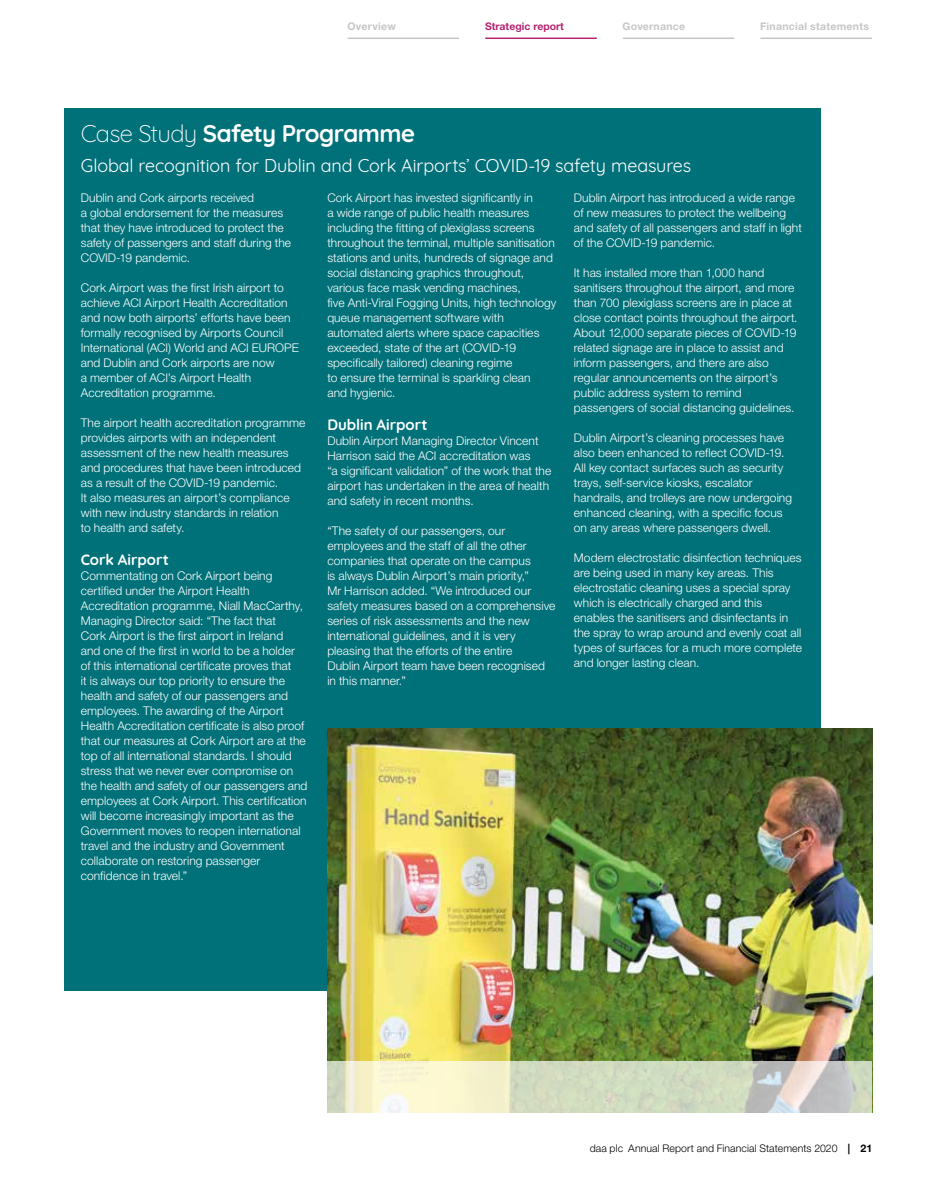
<style>
.page{position:relative;width:936px;height:1191px;background:#fff}
.page>*{position:absolute;margin:0;border:0;box-sizing:border-box;transform-origin:0 0}
.t1{font:700 24px "Quicksand";letter-spacing:-.035em;color:#fff}
.t2{font:18px "Quicksand";letter-spacing:-.005em;color:#fff}
.t3{font:700 15px "Quicksand";color:#fff}
.t4{font:300 12px/15px "Helvetica Neue LT Std";letter-spacing:.005em;color:#fff}
.t5{font:300 10.5px "Helvetica Neue LT Std";letter-spacing:.01em;color:#000}
.t6{font:700 10.5px "Helvetica Neue LT Std";letter-spacing:.025em;color:#c6c6c6}
.t7{font:700 10.5px "Helvetica Neue LT Std";color:#b32572}
.s1{font-weight:300}
.s2{font-weight:700}
</style>
<div class="page">
<hr style="left:348px;top:38px;width:110px;height:1px;background:#c6c6c6">
<hr style="left:485px;top:38px;width:111px;height:1px;background:#b32572">
<hr style="left:623px;top:38px;width:110px;height:1px;background:#c6c6c6">
<hr style="left:760px;top:38px;width:111px;height:1px;background:#c6c6c6">
<div style="left:64px;top:108px;width:756px;height:883px;background:#007179"></div>
<img style="left:327px;top:728px;width:545px;height:384px">
<svg style="left:327px;top:1061px;width:544px;height:51px;background:#dbdfc6"></svg>
<p class="t6" style="left:347px;top:20px;width:50px">Overview</p>
<p class="t7" style="left:485px;top:20px;width:80px">Strategic report</p>
<p class="t6" style="left:622px;top:20px;width:64px">Governance</p>
<p class="t6" style="left:760px;top:20px;width:110px">Financial statements</p>
<h1 class="t1" style="left:81px;top:114px;width:336px"><span class="s1">Case Study</span> Safety Programme</h1>
<h2 class="t2" style="left:81px;top:152px;width:612px">Global recognition for Dublin and Cork Airports’ COVID-19 safety measures</h2>
<p class="t4" style="left:81px;top:190px;width:212px">Dublin and Cork airports received<br>a global endorsement for the measures that they have introduced to protect the safety of passengers and staff during the COVID-19 pandemic.</p>
<p class="t4" style="left:81px;top:280px;width:219px">Cork Airport was the first Irish airport to achieve ACI Airport Health Accreditation and now both airports’ efforts have been formally recognised by Airports Council International (ACI) World and ACI EUROPE and Dublin and Cork airports are now<br>a member of ACI’s Airport Health Accreditation programme.</p>
<p class="t4" style="left:81px;top:415px;width:226px">The airport health accreditation programme provides airports with an independent assessment of the new health measures and procedures that have been introduced as a result of the COVID-19 pandemic.<br>It also measures an airport’s compliance with new industry standards in relation<br>to health and safety.</p>
<p class="t3" style="left:81px;top:547px;width:90px">Cork Airport</p>
<p class="t4" style="left:81px;top:568px;width:228px">Commentating on Cork Airport being certified under the Airport Health Accreditation programme, Niall MacCarthy, Managing Director said: “The fact that<br>Cork Airport is the first airport in Ireland<br>and one of the first in world to be a holder of this international certificate proves that<br>it is always our top priority to ensure the health and safety of our passengers and employees. The awarding of the Airport Health Accreditation certificate is also proof that our measures at Cork Airport are at the top of all international standards. I should stress that we never ever compromise on the health and safety of our passengers and employees at Cork Airport. This certification will become increasingly important as the Government moves to reopen international travel and the industry and Government collaborate on restoring passenger confidence in travel.”</p>
<p class="t4" style="left:327px;top:190px;width:230px">Cork Airport has invested significantly in<br>a wide range of public health measures including the fitting of plexiglass screens throughout the terminal, multiple sanitisation stations and units, hundreds of signage and social distancing graphics throughout, various face mask vending machines,<br>five Anti-Viral Fogging Units, high technology queue management software with automated alerts where space capacities exceeded, state of the art (COVID-19 specifically tailored) cleaning regime<br>to ensure the terminal is sparkling clean<br>and hygienic.</p>
<p class="t3" style="left:327px;top:412px;width:102px">Dublin Airport</p>
<p class="t4" style="left:327px;top:433px;width:225px">Dublin Airport Managing Director Vincent Harrison said the ACI accreditation was<br>“a significant validation” of the work that the airport has undertaken in the area of health and safety in recent months.</p>
<p class="t4" style="left:327px;top:523px;width:229px">“The safety of our passengers, our employees and the staff of all the other companies that operate on the campus<br>is always Dublin Airport’s main priority,”<br>Mr Harrison added. “We introduced our safety measures based on a comprehensive series of risk assessments and the new international guidelines, and it is very pleasing that the efforts of the entire<br>Dublin Airport team have been recognised in this manner.”</p>
<p class="t4" style="left:574px;top:190px;width:229px">Dublin Airport has introduced a wide range of new measures to protect the wellbeing and safety of all passengers and staff in light of the COVID-19 pandemic.</p>
<p class="t4" style="left:574px;top:265px;width:225px">It has installed more than 1,000 hand sanitisers throughout the airport, and more than 700 plexiglass screens are in place at close contact points throughout the airport.<br>About 12,000 separate pieces of COVID-19 related signage are in place to assist and inform passengers, and there are also regular announcements on the airport’s public address system to remind passengers of social distancing guidelines.</p>
<p class="t4" style="left:574px;top:430px;width:220px">Dublin Airport’s cleaning processes have also been enhanced to reflect COVID-19.<br>All key contact surfaces such as security trays, self-service kiosks, escalator handrails, and trolleys are now undergoing enhanced cleaning, with a specific focus on any areas where passengers dwell.</p>
<p class="t4" style="left:574px;top:550px;width:230px">Modern electrostatic disinfection techniques are being used in many key areas. This electrostatic cleaning uses a special spray which is electrically charged and this enables the sanitisers and disinfectants in the spray to wrap around and evenly coat all types of surfaces for a much more complete and longer lasting clean.</p>
<p class="t5" style="left:589px;top:1141px;width:284px">daa plc Annual Report and Financial Statements 2020 <span class="s2">| 21</span></p>
</div>
